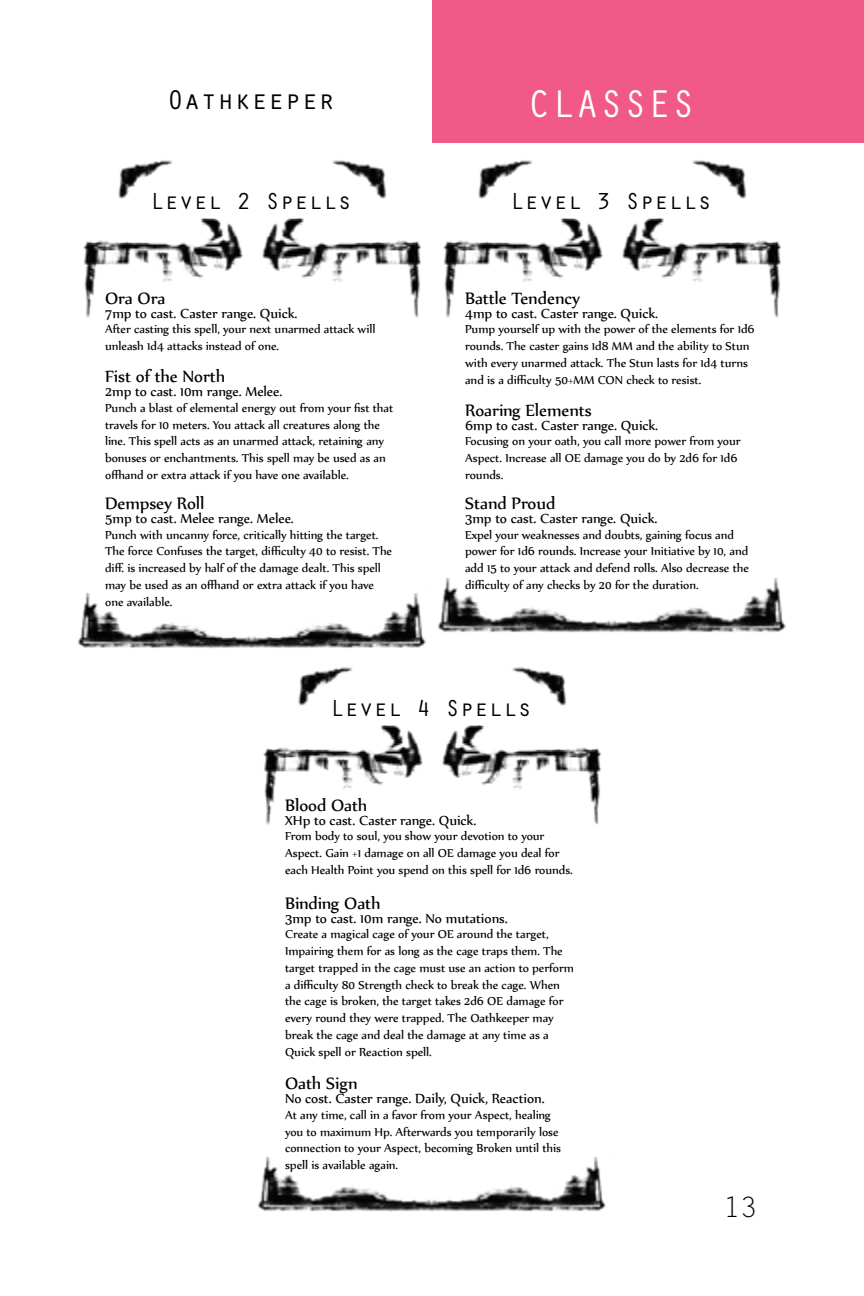
<style>
.page{position:relative;width:864px;height:1296px;background:#fff}
.page>*{position:absolute;margin:0;border:0;box-sizing:border-box;transform-origin:0 0}
.t1{font:40px "Orator Std";color:#fff}
.t2{font:28px "Orator Std";color:#000}
.t3{font:28px "Letter Gothic Std";color:#000}
.t4{font:24px "Orator Std";color:#000}
.t5{font:20px "Nyala";color:#000}
.t6{font:16px "Nyala";color:#000}
.t7{font:14px/16.8px "Nyala";color:#000}
</style>
<div class="page">
<div style="left:432px;top:0;width:432px;height:143px;background:#f05988"></div>
<img style="left:78px;top:592px;width:348px;height:57px">
<img style="left:83px;top:160px;width:699px;height:158px">
<img style="left:438px;top:577px;width:348px;height:56px">
<img style="left:258px;top:1156px;width:348px;height:56px">
<img style="left:263px;top:667px;width:339px;height:158px">
<p class="t2" style="left:167px;top:80px;width:169px">Oathkeeper</p>
<h1 class="t1" style="left:528px;top:75px;width:169px">CLASSES</h1>
<p class="t4" style="left:150px;top:184px;width:203px">Level 2 Spells</p>
<p class="t5" style="left:105px;top:286px;width:62px">Ora Ora</p>
<p class="t6" style="left:105px;top:304px;width:194px">7mp to cast. Caster range. Quick.</p>
<p class="t7" style="left:105px;top:321px;width:272px">After casting this spell, your next unarmed attack will unleash 1d4 attacks instead of one.</p>
<p class="t5" style="left:105px;top:364px;width:122px">Fist of the North</p>
<p class="t6" style="left:105px;top:382px;width:179px">2mp to cast. 10m range. Melee.</p>
<p class="t7" style="left:105px;top:399px;width:290px">Punch a blast of elemental energy out from your fist that travels for 10 meters. You attack all creatures along the line. This spell acts as an unarmed attack, retaining any bonuses or enchantments. This spell may be used as an offhand or extra attack if you have one available.</p>
<p class="t5" style="left:105px;top:491px;width:101px">Dempsey Roll</p>
<p class="t6" style="left:105px;top:509px;width:190px">5mp to cast. Melee range. Melee.</p>
<p class="t7" style="left:105px;top:526px;width:288px">Punch with uncanny force, critically hitting the target.<br>The force Confuses the target, difficulty 40 to resist. The diff. is increased by half of the damage dealt. This spell may be used as an offhand or extra attack if you have one available.</p>
<p class="t4" style="left:510px;top:184px;width:203px">Level 3 Spells</p>
<p class="t5" style="left:465px;top:286px;width:117px">Battle Tendency</p>
<p class="t6" style="left:465px;top:304px;width:194px">4mp to cast. Caster range. Quick.</p>
<p class="t7" style="left:465px;top:321px;width:291px">Pump yourself up with the power of the elements for 1d6 rounds. The caster gains 1d8 MM and the ability to Stun with every unarmed attack. The Stun lasts for 1d4 turns and is a difficulty 50+MM CON check to resist.</p>
<p class="t5" style="left:465px;top:398px;width:128px">Roaring Elements</p>
<p class="t6" style="left:465px;top:415px;width:195px">6mp to cast. Caster range. Quick.</p>
<p class="t7" style="left:465px;top:432px;width:277px">Focusing on your oath, you call more power from your<br>Aspect. Increase all OE damage you do by 2d6 for 1d6 rounds.</p>
<p class="t5" style="left:465px;top:491px;width:92px">Stand Proud</p>
<p class="t6" style="left:465px;top:509px;width:194px">3mp to cast. Caster range. Quick.</p>
<p class="t7" style="left:465px;top:526px;width:285px">Expel your weaknesses and doubts, gaining focus and power for 1d6 rounds. Increase your Initiative by 10, and add 15 to your attack and defend rolls. Also decrease the difficulty of any checks by 20 for the duration.</p>
<p class="t4" style="left:330px;top:691px;width:203px">Level 4 Spells</p>
<p class="t5" style="left:285px;top:793px;width:84px">Blood Oath</p>
<p class="t6" style="left:285px;top:810px;width:193px">XHp to cast. Caster range. Quick.</p>
<p class="t7" style="left:285px;top:827px;width:261px">From body to soul, you show your devotion to your</p>
<p class="t7" style="left:285px;top:844px;width:289px">Aspect. Gain +1 damage on all OE damage you deal for each Health Point you spend on this spell for 1d6 rounds.</p>
<p class="t5" style="left:285px;top:891px;width:97px">Binding Oath</p>
<p class="t6" style="left:285px;top:908px;width:224px">3mp to cast. 10m range. No mutations.</p>
<p class="t7" style="left:285px;top:925px;width:290px">Create a magical cage of your OE around the target, Impairing them for as long as the cage traps them. The target trapped in the cage must use an action to perform a difficulty 80 Strength check to break the cage. When the cage is broken, the target takes 2d6 OE damage for every round they were trapped. The Oathkeeper may break the cage and deal the damage at any time as a Quick spell or Reaction spell.</p>
<p class="t5" style="left:285px;top:1071px;width:74px">Oath Sign</p>
<p class="t6" style="left:285px;top:1089px;width:261px">No cost. Caster range. Daily, Quick, Reaction.</p>
<p class="t7" style="left:285px;top:1106px;width:278px">At any time, call in a favor from your Aspect, healing you to maximum Hp. Afterwards you temporarily lose connection to your Aspect, becoming Broken until this spell is available again.</p>
<h2 class="t3" style="left:724px;top:1191px;width:35px">13</h2>
</div>
